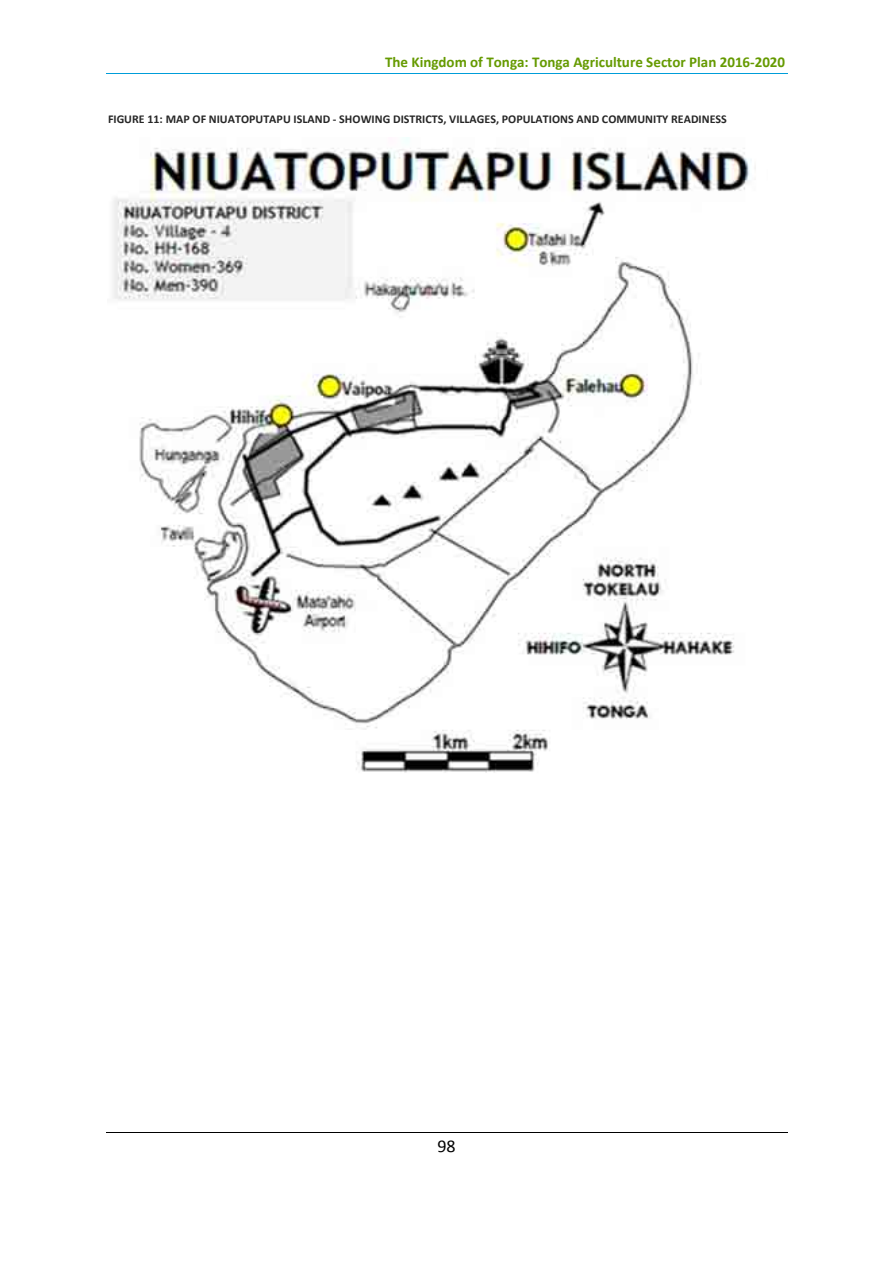
<style>
.page{position:relative;width:893px;height:1263px;background:#fff}
.page>*{position:absolute;margin:0;border:0;box-sizing:border-box;transform-origin:0 0}
.t1{font:18px "Calibri";color:#000}
.t2{font:700 15px "Calibri";color:#659a00}
.t3{font:700 12px "Calibri";color:#262626}
</style>
<div class="page">
<hr style="left:106px;top:73px;width:681px;height:1px;background:#009dd9">
<hr style="left:106px;top:1132px;width:681px;height:1px;background:#000">
<img style="left:113px;top:138px;width:643px;height:635px">
<p class="t2" style="left:385px;top:56px;width:402px">The Kingdom of Tonga: Tonga Agriculture Sector Plan 2016-2020</p>
<p class="t3" style="left:108px;top:114px;width:620px">FIGURE 11: MAP OF NIUATOPUTAPU ISLAND - SHOWING DISTRICTS, VILLAGES, POPULATIONS AND COMMUNITY READINESS</p>
<h1 class="t1" style="left:437px;top:1138px;width:20px">98</h1>
</div>
